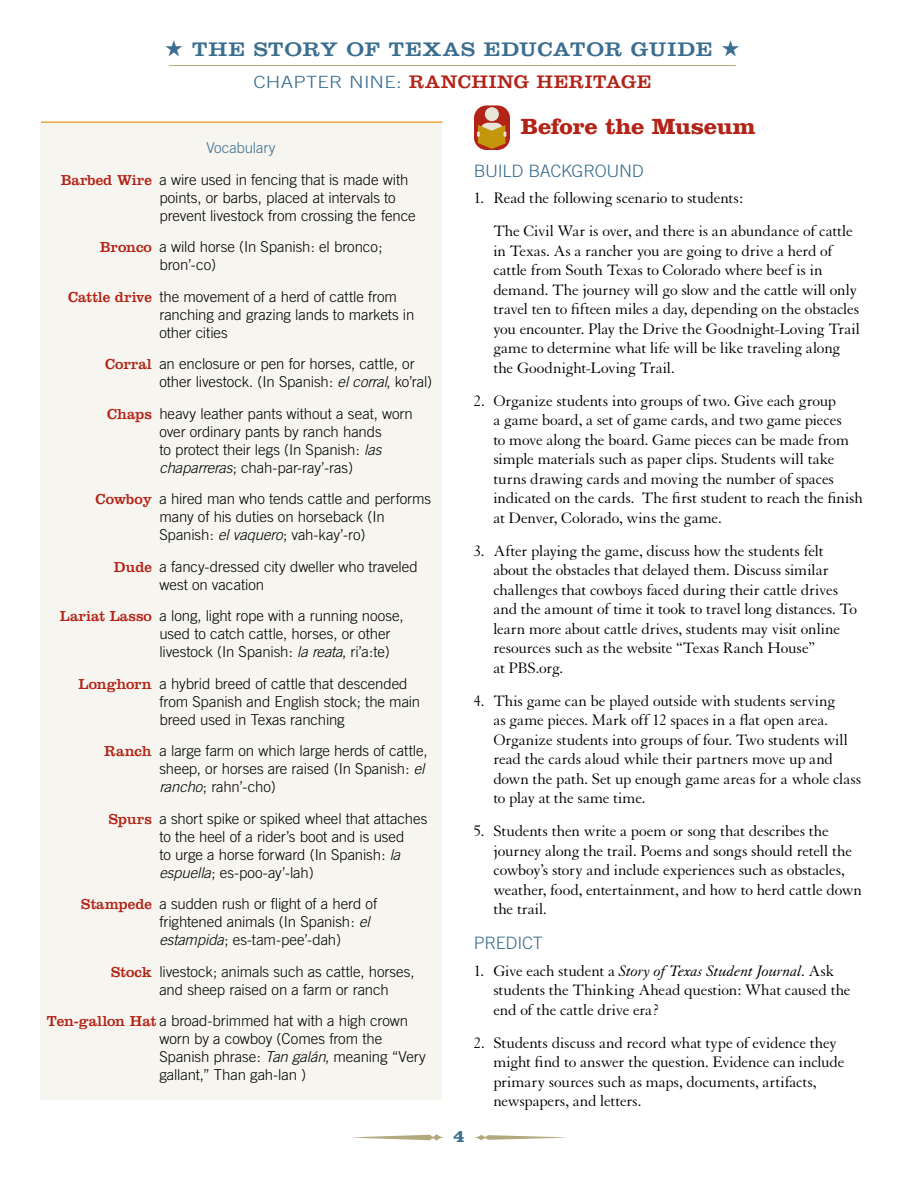
<style>
.page{position:relative;width:918px;height:1188px;background:#fff}
.page>*{position:absolute;margin:0;border:0;box-sizing:border-box;transform-origin:0 0}
.t1{font:700 22.8px "Clarendon";letter-spacing:-.015em;color:#b32317;scale:1.05 1}
.t2{font:20.4px "Clarendon";letter-spacing:.03em;color:#3b6e8f;scale:1.12 1}
.t3{font:18.9px "Clarendon";letter-spacing:.03em;color:#b32317;scale:1.06 1}
.t4{font:700 18px "Clarendon";color:#3b6e8f}
.t5{font:300 17.1px "Trade Gothic";letter-spacing:-.025em;color:#3b6e8f;scale:1.05 1}
.t6{font:300 16.8px "Trade Gothic";color:#3b6e8f;scale:1.2 1}
.t7{font:16.5px/19.5px "Granjon";letter-spacing:-.015em;color:#000}
.t8{font:300 15px/18px "Trade Gothic";letter-spacing:-.005em;color:#000}
.t9{font:15px "Clarendon";color:#b32317}
.s1{font-family:"Trade Gothic";font-weight:300;font-size:16.8px;color:#3b6e8f}
.s2{font-style:italic}
.s3{color:#3b6e8f}
.s4{font-family:"Clarendon";font-weight:400;color:#b32317}
</style>
<div class="page">
<svg style="left:351px;top:1134px;width:93px;height:7px"></svg>
<svg style="left:474px;top:1135px;width:92px;height:5px"></svg>
<hr style="left:169px;top:65px;width:567px;height:1px;background:#b2a97e">
<div style="left:474px;top:105px;width:36px;height:45px;background:#b32317;border-radius:13px"></div>
<div style="left:485px;top:107px;width:14px;height:14px;background:#e8e5d8;border-radius:50%"></div>
<div style="left:480px;top:123px;width:24px;height:23px;background:#e8e5d8;border-radius:8px"></div>
<svg style="left:477px;top:125px;width:29px;height:24px"></svg>
<div style="left:40px;top:122px;width:402px;height:978px;background:#f6f5ef"></div>
<hr style="left:41px;top:122px;width:402px;height:1px;background:#e8941a">
<p class="t2" style="left:165px;top:37px;width:515px">★ THE STORY OF TEXAS EDUCATOR GUIDE ★</p>
<p class="t6" style="left:253px;top:72px;width:12px">CHA</p>
<p class="t3" style="left:294px;top:71px;width:339px"><span class="s1">PTER ni ne:</span> RANCHING HERITAGE</p>
<h1 class="t1" style="left:521px;top:112px;width:225px">Before the Museum</h1>
<p class="t5" style="left:474px;top:161px;width:163px">Bui ld Background</p>
<p class="t7" style="left:493px;top:182px;width:361px;line-height:33px;text-indent:-20px">1. Read the following scenario to students:<br>The Civil War is over, and there is an abundance of cattle</p>
<p class="t7" style="left:493px;top:241px;width:368px">in Texas. As a rancher you are going to drive a herd of cattle from South Texas to Colorado where beef is in demand. The journey will go slow and the cattle will only travel ten to fifteen miles a day, depending on the obstacles you encounter. Play the Drive the Goodnight-Loving Trail game to determine what life will be like traveling along the Goodnight-Loving Trail.</p>
<p class="t7" style="left:493px;top:391px;width:371px;text-indent:-20px">2. Organize students into groups of two. Give each group<br>a game board, a set of game cards, and two game pieces<br>to move along the board. Game pieces can be made from simple materials such as paper clips. Students will take turns drawing cards and moving the number of spaces indicated on the cards. The first student to reach the finish at Denver, Colorado, wins the game.</p>
<p class="t7" style="left:493px;top:541px;width:365px;text-indent:-20px">3. After playing the game, discuss how the students felt about the obstacles that delayed them. Discuss similar challenges that cowboys faced during their cattle drives and the amount of time it took to travel long distances. To learn more about cattle drives, students may visit online resources such as the website “Texas Ranch House”<br>at PBS.org.</p>
<p class="t7" style="left:493px;top:691px;width:369px;text-indent:-20px">4. This game can be played outside with students serving<br>as game pieces. Mark off 12 spaces in a flat open area.<br>Organize students into groups of four. Two students will read the cards aloud while their partners move up and down the path. Set up enough game areas for a whole class to play at the same time.</p>
<p class="t7" style="left:493px;top:822px;width:370px;text-indent:-20px">5. Students then write a poem or song that describes the journey along the trail. Poems and songs should retell the cowboy’s story and include experiences such as obstacles, weather, food, entertainment, and how to herd cattle down the trail.</p>
<p class="t5" style="left:474px;top:933px;width:67px">Predict</p>
<p class="t7" style="left:493px;top:961px;width:359px;text-indent:-20px">1. Give each student a <span class="s2">Story of Texas Student Journal</span>. Ask students the Thinking Ahead question: What caused the end of the cattle drive era?</p>
<p class="t7" style="left:493px;top:1033px;width:353px;text-indent:-20px">2. Students discuss and record what type of evidence they might find to answer the question. Evidence can include primary sources such as maps, documents, artifacts, newspapers, and letters.</p>
<p class="t8" style="left:61px;top:132px;width:349px;line-height:31.5px;text-indent:146px"><span class="s3">Vocabulary<br></span><span class="s4">Barbed Wire</span> a wire used in fencing that is made with</p>
<p class="t8" style="left:159px;top:188px;width:258px">points, or barbs, placed at intervals to prevent livestock from crossing the fence</p>
<p class="t8" style="left:159px;top:238px;width:225px;text-indent:-60px"><span class="s4">Bronco</span> a wild horse (In Spanish: el bronco; bron’-co)</p>
<p class="t8" style="left:159px;top:287px;width:256px;text-indent:-91px"><span class="s4">Cattle drive</span> the movement of a herd of cattle from ranching and grazing lands to markets in other cities</p>
<p class="t8" style="left:159px;top:355px;width:274px;text-indent:-54px"><span class="s4">Corral</span> an enclosure or pen for horses, cattle, or other livestock. (In Spanish: <span class="s2">el corral</span>, ko’ral)</p>
<p class="t8" style="left:159px;top:404px;width:255px;text-indent:-52px"><span class="s4">Chaps</span> heavy leather pants without a seat, worn over ordinary pants by ranch hands<br>to protect their legs (In Spanish: <span class="s2">las chaparreras</span>; chah-par-ray’-ras)</p>
<p class="t8" style="left:159px;top:490px;width:273px;text-indent:-64px"><span class="s4">Cowboy</span> a hired man who tends cattle and performs many of his duties on horseback (In<br>Spanish: <span class="s2">el vaquero</span>; vah-kay’-ro)</p>
<p class="t8" style="left:159px;top:557px;width:260px;text-indent:-46px"><span class="s4">Dude</span> a fancy-dressed city dweller who traveled west on vacation</p>
<p class="t8" style="left:159px;top:607px;width:246px;text-indent:-112px"><span class="s4">Lariat Lasso</span> a long, light rope with a running noose, used to catch cattle, horses, or other livestock (In Spanish: <span class="s2">la reata</span>, ri’a:te)</p>
<p class="t9" style="left:47px;top:675px;width:22px">L</p>
<p class="t8" style="left:159px;top:674px;width:262px;text-indent:-71px"><span class="s4">onghorn</span> a hybrid breed of cattle that descended from Spanish and English stock; the main breed used in Texas ranching</p>
<p class="t8" style="left:159px;top:742px;width:270px;text-indent:-55px"><span class="s4">Ranch</span> a large farm on which large herds of cattle, sheep, or horses are raised (In Spanish: <span class="s2">el rancho</span>; rahn’-cho)</p>
<p class="t8" style="left:159px;top:809px;width:269px;text-indent:-51px"><span class="s4">Spurs</span> a short spike or spiked wheel that attaches to the heel of a rider’s boot and is used<br>to urge a horse forward (In Spanish: <span class="s2">la espuella</span>; es-poo-ay’-lah)</p>
<p class="t8" style="left:159px;top:895px;width:219px;text-indent:-78px"><span class="s4">Stampede</span> a sudden rush or flight of a herd of frightened animals (In Spanish: <span class="s2">el estampida</span>; es-tam-pee’-dah)</p>
<p class="t8" style="left:159px;top:962px;width:257px;text-indent:-48px"><span class="s4">Stock</span> livestock; animals such as cattle, horses, and sheep raised on a farm or ranch</p>
<p class="t8" style="left:159px;top:1012px;width:268px;text-indent:-112px"><span class="s4">Ten-gallon Hat</span> a broad-brimmed hat with a high crown worn by a cowboy (Comes from the Spanish phrase: <span class="s2">Tan galán</span>, meaning “Very gallant,” Than gah-lan )</p>
<p class="t4" style="left:454px;top:1125px;width:12px">4</p>
</div>
